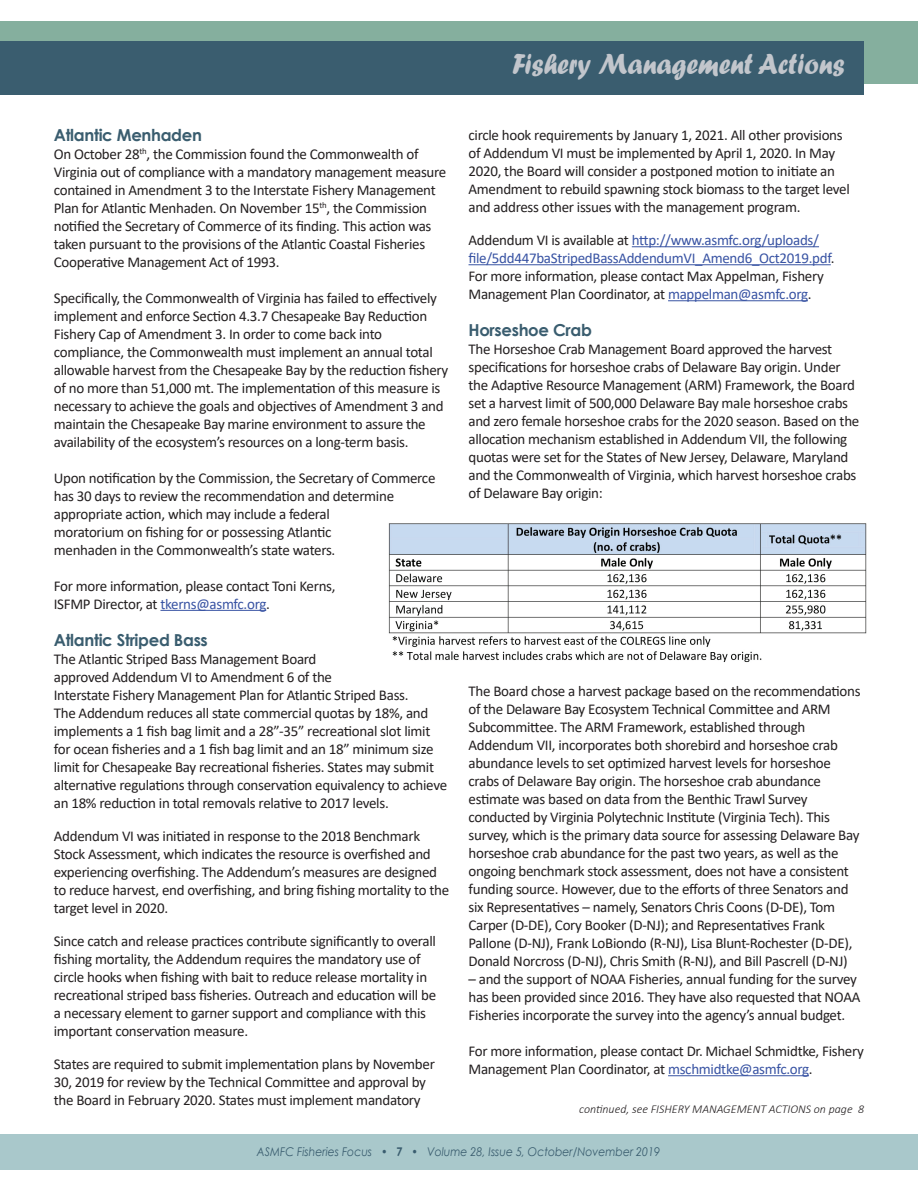
<style>
.page{position:relative;width:918px;height:1188px;background:#fff}
.page>*{position:absolute;margin:0;border:0;box-sizing:border-box;transform-origin:0 0}
.t1{font:30px "Forte";color:#c2c6cc;scale:.9 1}
.t2{font:700 16.5px "Century Gothic";letter-spacing:-.02em;color:#3a5d6f}
.t3{font:15px/18px "Calibri";letter-spacing:-.02em;color:#231f20}
.t4{font:italic 12px "Century Gothic";color:#3a5d6f;scale:.9 1}
.t5{font:italic 300 12px "Calibri";color:#231f20}
.s1{color:#3853a3}
.s2{font-style:normal}
.s3{font-weight:700;font-style:normal}
</style>
<div class="page">
<div style="left:0;top:21px;width:918px;height:63px;background:#85af9e"></div>
<div style="left:0;top:1134px;width:918px;height:36px;background:#a9c8cb"></div>
<div style="left:0;top:41px;width:864px;height:53px;background:#3a5d6f"></div>
<hr style="left:160px;top:610px;width:106px;height:1px;background:#3853a3">
<hr style="left:632px;top:246px;width:187px;height:1px;background:#3853a3">
<hr style="left:469px;top:264px;width:362px;height:1px;background:#3853a3">
<hr style="left:668px;top:300px;width:140px;height:1px;background:#3853a3">
<hr style="left:668px;top:1075px;width:141px;height:1px;background:#3853a3">
<img style="left:388px;top:523px;width:479px;height:140px">
<p class="t2" style="left:54px;top:122px;width:150px">Atlantic Menhaden</p>
<p class="t3" style="left:54px;top:144px;width:394px">On October 28<sup>th</sup>, the Commission found the Commonwealth of Virginia out of compliance with a mandatory management measure contained in Amendment 3 to the Interstate Fishery Management Plan for Atlantic Menhaden. On November 15<sup>th</sup>, the Commission notified the Secretary of Commerce of its finding. This action was taken pursuant to the provisions of the Atlantic Coastal Fisheries Cooperative Management Act of 1993.</p>
<p class="t3" style="left:54px;top:288px;width:396px">Specifically, the Commonwealth of Virginia has failed to effectively implement and enforce Section 4.3.7 Chesapeake Bay Reduction Fishery Cap of Amendment 3. In order to come back into compliance, the Commonwealth must implement an annual total allowable harvest from the Chesapeake Bay by the reduction fishery of no more than 51,000 mt. The implementation of this measure is necessary to achieve the goals and objectives of Amendment 3 and maintain the Chesapeake Bay marine environment to assure the availability of the ecosystem’s resources on a long-term basis.</p>
<p class="t3" style="left:54px;top:468px;width:383px">Upon notification by the Commission, the Secretary of Commerce has 30 days to review the recommendation and determine appropriate action, which may include a federal<br>moratorium on fishing for or possessing Atlantic<br>menhaden in the Commonwealth’s state waters.</p>
<p class="t3" style="left:54px;top:576px;width:283px">For more information, please contact Toni Kerns,<br>ISFMP Director, at <span class="s1">tkerns@asmfc.org</span>.</p>
<p class="t2" style="left:54px;top:627px;width:156px">Atlantic Striped Bass</p>
<p class="t3" style="left:54px;top:649px;width:395px">The Atlantic Striped Bass Management Board<br>approved Addendum VI to Amendment 6 of the<br>Interstate Fishery Management Plan for Atlantic Striped Bass.<br>The Addendum reduces all state commercial quotas by 18%, and implements a 1 fish bag limit and a 28”-35” recreational slot limit for ocean fisheries and a 1 fish bag limit and an 18” minimum size limit for Chesapeake Bay recreational fisheries. States may submit alternative regulations through conservation equivalency to achieve an 18% reduction in total removals relative to 2017 levels.</p>
<p class="t3" style="left:54px;top:826px;width:397px">Addendum VI was initiated in response to the 2018 Benchmark Stock Assessment, which indicates the resource is overfished and experiencing overfishing. The Addendum’s measures are designed to reduce harvest, end overfishing, and bring fishing mortality to the target level in 2020.</p>
<p class="t3" style="left:54px;top:931px;width:384px">Since catch and release practices contribute significantly to overall fishing mortality, the Addendum requires the mandatory use of circle hooks when fishing with bait to reduce release mortality in recreational striped bass fisheries. Outreach and education will be a necessary element to garner support and compliance with this important conservation measure.</p>
<p class="t3" style="left:54px;top:1054px;width:383px">States are required to submit implementation plans by November<br>30, 2019 for review by the Technical Committee and approval by the Board in February 2020. States must implement mandatory</p>
<h1 class="t1" style="left:512px;top:46px;width:371px">Fishery Management Actions</h1>
<p class="t3" style="left:469px;top:126px;width:383px">circle hook requirements by January 1, 2021. All other provisions of Addendum VI must be implemented by April 1, 2020. In May 2020, the Board will consider a postponed motion to initiate an Amendment to rebuild spawning stock biomass to the target level and address other issues with the management program.</p>
<p class="t3" style="left:469px;top:231px;width:368px">Addendum VI is available at <span class="s1">http://www.asmfc.org/uploads/ file/5dd447baStripedBassAddendumVI_Amend6_Oct2019.pdf</span>.<br>For more information, please contact Max Appelman, Fishery Management Plan Coordinator, at <span class="s1">mappelman@asmfc.org</span>.</p>
<p class="t2" style="left:469px;top:318px;width:125px">Horseshoe Crab</p>
<p class="t3" style="left:469px;top:340px;width:392px">The Horseshoe Crab Management Board approved the harvest specifications for horseshoe crabs of Delaware Bay origin. Under the Adaptive Resource Management (ARM) Framework, the Board set a harvest limit of 500,000 Delaware Bay male horseshoe crabs and zero female horseshoe crabs for the 2020 season. Based on the allocation mechanism established in Addendum VII, the following quotas were set for the States of New Jersey, Delaware, Maryland and the Commonwealth of Virginia, which harvest horseshoe crabs of Delaware Bay origin:</p>
<p class="t3" style="left:469px;top:682px;width:394px">The Board chose a harvest package based on the recommendations of the Delaware Bay Ecosystem Technical Committee and ARM Subcommittee. The ARM Framework, established through Addendum VII, incorporates both shorebird and horseshoe crab abundance levels to set optimized harvest levels for horseshoe crabs of Delaware Bay origin. The horseshoe crab abundance estimate was based on data from the Benthic Trawl Survey conducted by Virginia Polytechnic Institute (Virginia Tech). This survey, which is the primary data source for assessing Delaware Bay horseshoe crab abundance for the past two years, as well as the ongoing benchmark stock assessment, does not have a consistent funding source. However, due to the efforts of three Senators and six Representatives – namely, Senators Chris Coons (D-DE), Tom Carper (D-DE), Cory Booker (D-NJ); and Representatives Frank Pallone (D-NJ), Frank LoBiondo (R-NJ), Lisa Blunt-Rochester (D-DE), Donald Norcross (D-NJ), Chris Smith (R-NJ), and Bill Pascrell (D-NJ)</p>
<p class="t3" style="left:469px;top:970px;width:393px">– and the support of NOAA Fisheries, annual funding for the survey has been provided since 2016. They have also requested that NOAA<br>Fisheries incorporate the survey into the agency’s annual budget.</p>
<p class="t3" style="left:469px;top:1042px;width:397px">For more information, please contact Dr. Michael Schmidtke, Fishery<br>Management Plan Coordinator, at <span class="s1">mschmidtke@asmfc.org</span>.</p>
<p class="t5" style="left:579px;top:1102px;width:287px">continued, see FISHERY MANAGEMENT ACTIONS on page 8</p>
<p class="t4" style="left:257px;top:1143px;width:450px">ASMFC Fisheries Focus <span class="s2">•</span> <span class="s3">7</span> <span class="s2">•</span> Volume 28, Issue 5, October/November 2019</p>
</div>
